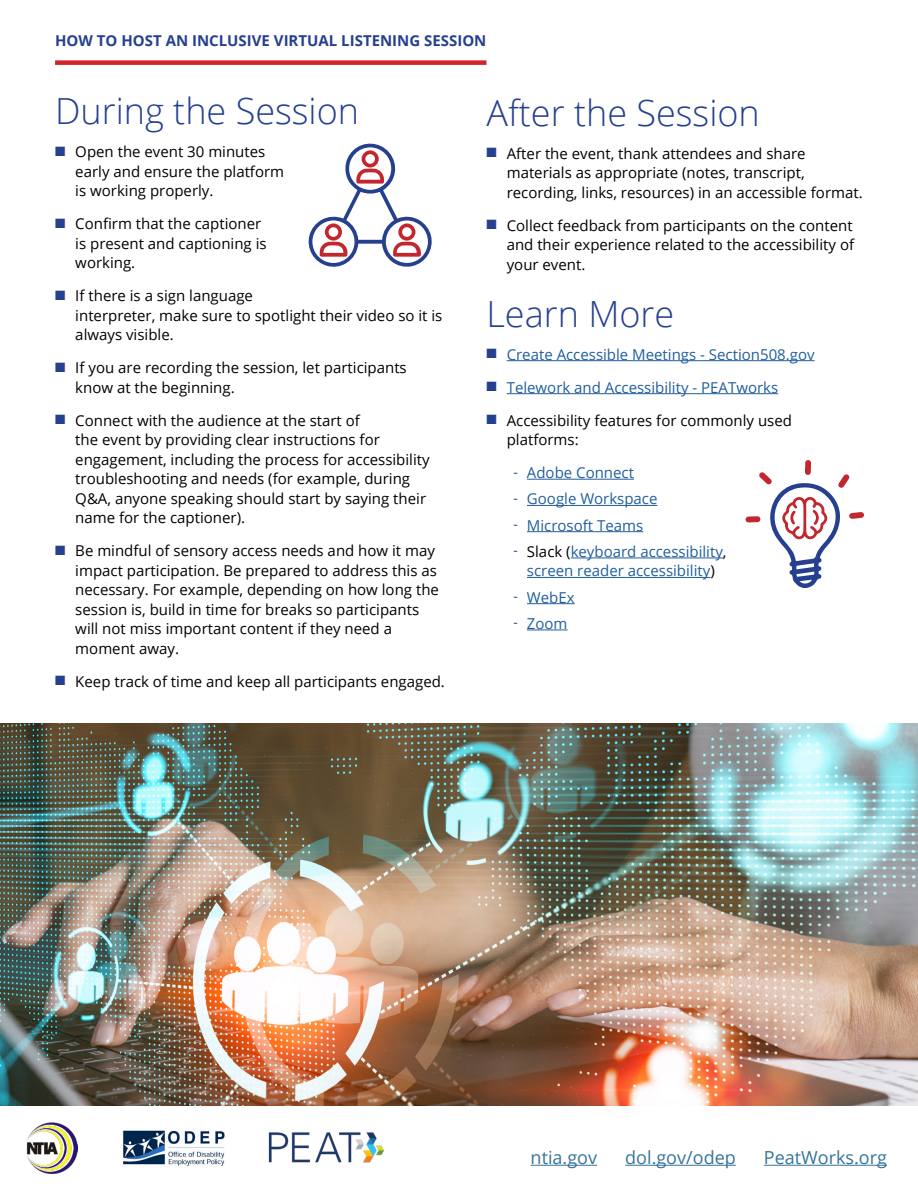
<style>
.page{position:relative;width:918px;height:1188px;background:#fff}
.page>*{position:absolute;margin:0;border:0;box-sizing:border-box;transform-origin:0 0}
.t1{font:300 36px "Open Sans";color:#25408f}
.main{font:18px "Open Sans";color:#35749c}
.t2{font:15px/19.5px "Open Sans";color:#000}
.t3{font:15px/19.5px "Open Sans";color:#215e9e;text-align:center}
.t4{font:700 15px "Open Sans";color:#25408f}
.s1{color:#25408f}
.s2{font-size:13.5px;color:#25408f}
.s3{color:#000}
</style>
<div class="page">
<div style="left:55px;top:60px;width:431px;height:5px;background:#d2232a"></div>
<svg style="left:308px;top:143px;width:124px;height:124px"></svg>
<hr style="left:507px;top:360px;width:308px;height:1px;background:#215e9e">
<hr style="left:507px;top:393px;width:271px;height:1px;background:#215e9e">
<hr style="left:527px;top:479px;width:107px;height:1px;background:#215e9e">
<hr style="left:527px;top:505px;width:131px;height:1px;background:#215e9e">
<hr style="left:527px;top:531px;width:116px;height:1px;background:#215e9e">
<hr style="left:571px;top:558px;width:152px;height:1px;background:#215e9e">
<hr style="left:527px;top:577px;width:183px;height:1px;background:#215e9e">
<hr style="left:527px;top:603px;width:48px;height:1px;background:#215e9e">
<hr style="left:527px;top:630px;width:41px;height:1px;background:#215e9e">
<svg style="left:745px;top:460px;width:119px;height:128px"></svg>
<img style="left:0;top:724px;width:918px;height:382px">
<img style="left:26px;top:1122px;width:52px;height:52px">
<img style="left:123px;top:1130px;width:102px;height:36px">
<img style="left:268px;top:1132px;width:116px;height:31px">
<hr style="left:531px;top:1165px;width:66px;height:1px;background:#35749c">
<hr style="left:625px;top:1165px;width:111px;height:1px;background:#35749c">
<hr style="left:764px;top:1165px;width:123px;height:1px;background:#35749c">
<p class="t4" style="left:55px;top:30px;width:433px">HOW TO HOST AN INCLUSIVE VIRTUAL LISTENING SESSION</p>
<h2 class="t1" style="left:55px;top:86px;width:306px">During the Session</h2>
<p class="t2" style="left:75px;top:142px;width:210px;text-indent:-20px"><span class="s1">■</span> Open the event 30 minutes early and ensure the platform is working properly.</p>
<p class="t2" style="left:75px;top:214px;width:193px;text-indent:-20px"><span class="s1">■</span> Confirm that the captioner is present and captioning is working.</p>
<p class="t2" style="left:75px;top:286px;width:369px;text-indent:-20px"><span class="s1">■</span> If there is a sign language<br>interpreter, make sure to spotlight their video so it is always visible.</p>
<p class="t2" style="left:75px;top:358px;width:333px;text-indent:-20px"><span class="s1">■</span> If you are recording the session, let participants know at the beginning.</p>
<p class="t2" style="left:75px;top:410px;width:356px;text-indent:-20px"><span class="s1">■</span> Connect with the audience at the start of<br>the event by providing clear instructions for engagement, including the process for accessibility troubleshooting and needs (for example, during Q&amp;A, anyone speaking should start by saying their name for the captioner).</p>
<p class="t2" style="left:75px;top:541px;width:365px;text-indent:-20px"><span class="s1">■</span> Be mindful of sensory access needs and how it may impact participation. Be prepared to address this as necessary. For example, depending on how long the session is, build in time for breaks so participants will not miss important content if they need a moment away.</p>
<p class="t2" style="left:55px;top:671px;width:391px"><span class="s1">■</span> Keep track of time and keep all participants engaged.</p>
<h2 class="t1" style="left:486px;top:88px;width:275px">After the Session</h2>
<p class="t2" style="left:507px;top:143px;width:358px;text-indent:-20px"><span class="s1">■</span> After the event, thank attendees and share materials as appropriate (notes, transcript, recording, links, resources) in an accessible format.</p>
<p class="t2" style="left:507px;top:215px;width:349px;text-align:justify;text-indent:-20px"><span class="s1">■</span> Collect feedback from participants on the content and their experience related to the accessibility of your event.</p>
<h2 class="t1" style="left:486px;top:289px;width:189px">Learn More</h2>
<p class="t3" style="left:486px;top:344px;width:330px"><span class="s1">■</span> Create Accessible Meetings - Section508.gov</p>
<p class="t3" style="left:486px;top:377px;width:293px"><span class="s1">■</span> Telework and Accessibility - PEATworks</p>
<p class="t2" style="left:507px;top:410px;width:287px;text-indent:-20px"><span class="s1">■</span> Accessibility features for commonly used platforms:</p>
<p class="t3" style="left:513px;top:462px;width:122px"><span class="s2">-</span> Adobe Connect</p>
<p class="t3" style="left:513px;top:489px;width:146px"><span class="s2">-</span> Google Workspace</p>
<p class="t3" style="left:513px;top:515px;width:131px"><span class="s2">-</span> Microsoft Teams</p>
<p class="t3" style="left:513px;top:541px;width:215px"><span class="s2">-</span> <span class="s3">Slack (</span>keyboard accessibility<span class="s3">, </span>screen reader accessibility<span class="s3">)</span></p>
<p class="t3" style="left:513px;top:587px;width:63px"><span class="s2">-</span> WebEx</p>
<p class="t3" style="left:513px;top:613px;width:56px"><span class="s2">-</span> Zoom</p>
<p class="main" style="left:531px;top:1145px;width:68px">ntia.gov</p>
<p class="main" style="left:625px;top:1145px;width:112px">dol.gov/odep</p>
<p class="main" style="left:764px;top:1145px;width:125px">PeatWorks.org</p>
</div>
